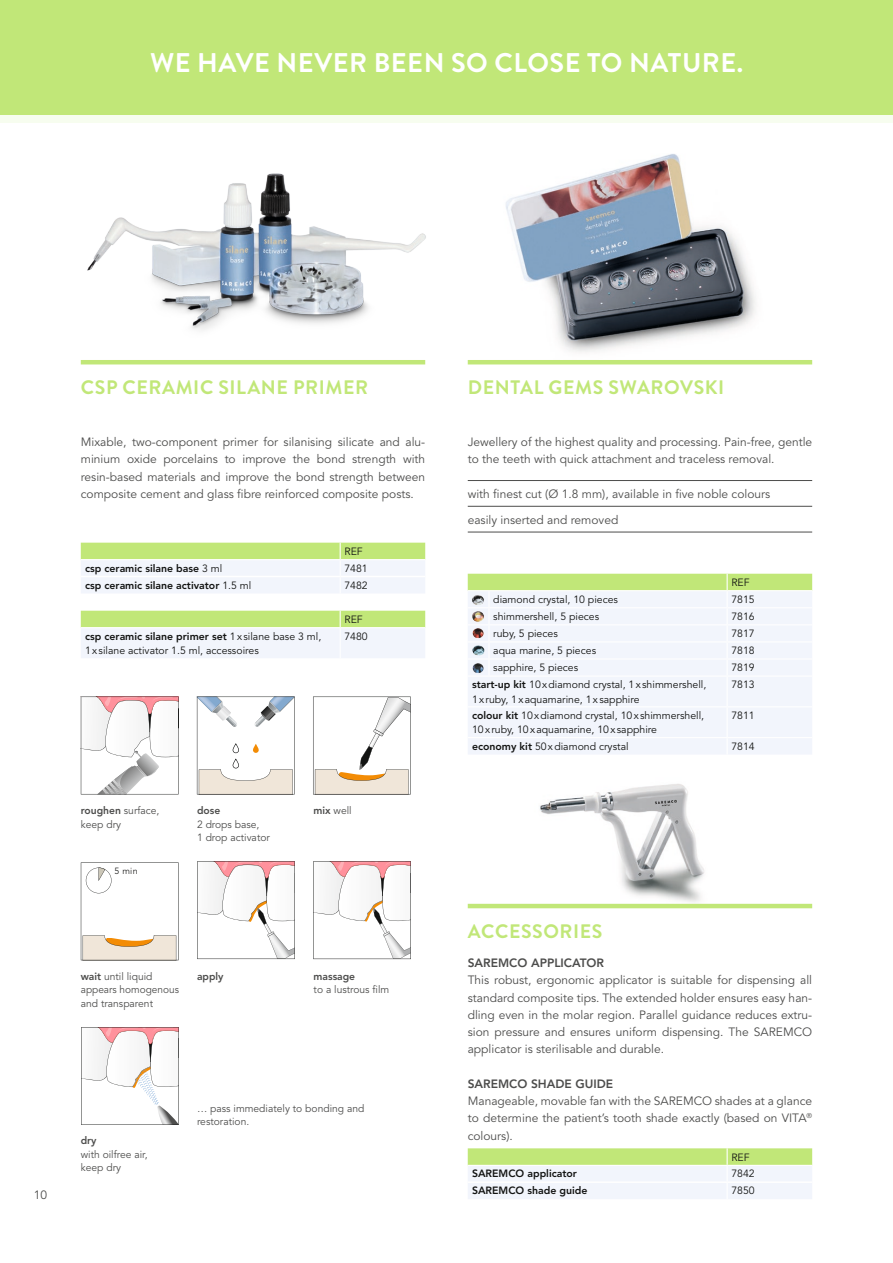
<style>
.page{position:relative;width:893px;height:1263px;background:#fff}
.page>*{position:absolute;margin:0;border:0;box-sizing:border-box;transform-origin:0 0}
.t1{font:700 27px "Brandon Grotesque";letter-spacing:.02em;color:#fff}
.t2{font:700 19.5px "Brandon Grotesque";letter-spacing:.03em;color:#c1e778}
.t3{font:12px/17.2px "Avenir";color:#4d4d4c;text-align:justify}
.t4{font:800 12px "Avenir";color:#4d4d4c}
.t5{font:10.5px/14.2px "Avenir";color:#131413}
.t6{font:10.5px/13.5px "Avenir";color:#4d4d4c}
.t7{font:800 10.5px "Avenir";color:#131413}
.t8{font:800 10.5px "Avenir";color:#4d4d4c}
.t9{font:9px "Avenir";letter-spacing:.03em;color:#242423}
.s1{font-weight:400}
.s2{font-weight:800}
</style>
<div class="page">
<div style="left:0;top:0;width:893px;height:115px;background:#c1e778"></div>
<div style="left:0;top:115px;width:893px;height:7px;background:#f7fdef"></div>
<img style="left:517px;top:784px;width:215px;height:125px">
<img style="left:486px;top:154px;width:299px;height:211px">
<hr style="left:81px;top:360px;width:344px;height:4px;background:#c1e778">
<svg style="left:81px;top:611px;width:344px;height:47px"></svg>
<hr style="left:81px;top:627px;width:259px;height:1px;background:#fff">
<svg style="left:81px;top:543px;width:344px;height:50px"></svg>
<hr style="left:81px;top:559px;width:259px;height:1px;background:#fff">
<hr style="left:468px;top:360px;width:344px;height:4px;background:#c1e778">
<hr style="left:468px;top:480px;width:344px;height:1px;background:#4d4d4c">
<hr style="left:468px;top:506px;width:344px;height:1px;background:#4d4d4c">
<hr style="left:468px;top:532px;width:344px;height:1px;background:#4d4d4c">
<div style="left:468px;top:708px;width:344px;height:46px;background:#f2f5fc"></div>
<hr style="left:727px;top:707px;width:1px;height:30px;background:#fff">
<svg style="left:727px;top:738px;width:1px;height:16px"></svg>
<svg style="left:468px;top:737px;width:21px;height:1px"></svg>
<hr style="left:489px;top:737px;width:238px;height:1px;background:#fff">
<hr style="left:727px;top:737px;width:85px;height:1px;background:#fff">
<svg style="left:468px;top:574px;width:344px;height:132px"></svg>
<img style="left:470px;top:591px;width:16px;height:84px">
<hr style="left:468px;top:904px;width:344px;height:4px;background:#c1e778">
<svg style="left:468px;top:1148px;width:344px;height:51px"></svg>
<hr style="left:468px;top:1165px;width:259px;height:1px;background:#fff">
<svg style="left:81px;top:862px;width:98px;height:98px"></svg>
<svg style="left:81px;top:1027px;width:98px;height:98px"></svg>
<svg style="left:197px;top:861px;width:98px;height:98px"></svg>
<svg style="left:313px;top:861px;width:98px;height:98px"></svg>
<svg style="left:81px;top:697px;width:98px;height:98px"></svg>
<svg style="left:313px;top:697px;width:98px;height:97px"></svg>
<svg style="left:197px;top:697px;width:98px;height:97px"></svg>
<img style="left:87px;top:173px;width:339px;height:157px">
<h1 class="t1" style="left:150px;top:44px;width:594px">WE HAVE NEVER BEEN SO CLOSE TO NATURE.</h1>
<h2 class="t2" style="left:81px;top:374px;width:289px">CSP CERAMIC SILANE PRIMER</h2>
<p class="t3" style="left:81px;top:434px;width:346px">Mixable, two-component primer for silanising silicate and alu&shy;minium oxide porcelains to improve the bond strength with resin-based materials and improve the bond strength between composite cement and glass fibre reinforced composite posts.</p>
<p class="t5" style="left:344px;top:544px;width:20px">REF</p>
<p class="t7" style="left:85px;top:562px;width:139px">csp ceramic silane base <span class="s1">3 ml</span></p>
<p class="t5" style="left:344px;top:561px;width:25px">7481</p>
<p class="t7" style="left:85px;top:579px;width:168px">csp ceramic silane activator <span class="s1">1.5 ml</span></p>
<p class="t5" style="left:344px;top:578px;width:25px">7482</p>
<p class="t5" style="left:344px;top:612px;width:20px">REF</p>
<p class="t5" style="left:85px;top:629px;width:238px"><span class="s2">csp ceramic silane primer set</span> 1x silane base 3 ml,<br>1x silane activator 1.5 ml, accessoires</p>
<p class="t5" style="left:344px;top:629px;width:25px">7480</p>
<p class="t6" style="left:81px;top:804px;width:80px"><span class="s2">roughen</span> surface, keep dry</p>
<p class="t9" style="left:114px;top:866px;width:25px">5 min</p>
<p class="t8" style="left:197px;top:804px;width:25px">dose</p>
<p class="t6" style="left:197px;top:817px;width:74px">2 drops base,<br>1 drop activator</p>
<p class="t6" style="left:314px;top:804px;width:40px"><span class="s2">mix</span> well</p>
<p class="t6" style="left:81px;top:969px;width:100px"><span class="s2">wait</span> until liquid appears homogenous and transparent</p>
<p class="t8" style="left:197px;top:970px;width:28px">apply</p>
<p class="t8" style="left:314px;top:970px;width:43px">massage</p>
<p class="t6" style="left:314px;top:983px;width:77px">to a lustrous film</p>
<p class="t3" style="left:34px;top:1187px;width:15px">10</p>
<p class="t8" style="left:81px;top:1134px;width:17px">dry</p>
<p class="t6" style="left:81px;top:1147px;width:68px">with oilfree air, keep dry</p>
<p class="t6" style="left:197px;top:1101px;width:169px">… pass immediately to bonding and restoration.</p>
<h2 class="t2" style="left:468px;top:374px;width:258px">DENTAL GEMS SWAROVSKI</h2>
<p class="t3" style="left:468px;top:434px;width:346px">Jewellery of the highest quality and processing. Pain-free, gentle to the teeth with quick attachment and traceless removal.</p>
<p class="t3" style="left:468px;top:481px;width:304px;line-height:25.8px">with finest cut (Ø 1.8 mm), available in five noble colours easily inserted and removed</p>
<p class="t5" style="left:731px;top:575px;width:20px">REF</p>
<p class="t5" style="left:493px;top:592px;width:126px">diamond crystal, 10 pieces</p>
<p class="t5" style="left:731px;top:592px;width:25px">7815</p>
<p class="t5" style="left:493px;top:610px;width:107px">shimmershell, 5 pieces</p>
<p class="t5" style="left:731px;top:610px;width:25px">7816</p>
<p class="t5" style="left:493px;top:627px;width:66px">ruby, 5 pieces</p>
<p class="t5" style="left:731px;top:627px;width:25px">7817</p>
<p class="t5" style="left:493px;top:644px;width:104px">aqua marine, 5 pieces</p>
<p class="t5" style="left:731px;top:644px;width:25px">7818</p>
<p class="t5" style="left:493px;top:661px;width:86px">sapphire, 5 pieces</p>
<p class="t5" style="left:731px;top:661px;width:25px">7819</p>
<p class="t5" style="left:472px;top:678px;width:236px"><span class="s2">start-up kit</span> 10xdiamond crystal, 1x shimmershell,<br>1x ruby, 1xaquamarine, 1x sapphire</p>
<p class="t5" style="left:731px;top:678px;width:25px">7813</p>
<p class="t5" style="left:472px;top:709px;width:234px"><span class="s2">colour kit</span> 10xdiamond crystal, 10x shimmershell,<br>10x ruby, 10xaquamarine, 10x sapphire</p>
<p class="t5" style="left:731px;top:709px;width:25px">7811</p>
<p class="t5" style="left:472px;top:739px;width:158px"><span class="s2">economy kit</span> 50xdiamond crystal</p>
<p class="t5" style="left:731px;top:739px;width:25px">7814</p>
<p class="t9" style="left:463px;top:700px;width:25px">5 Min</p>
<h2 class="t2" style="left:468px;top:918px;width:136px">ACCESSORIES</h2>
<p class="t4" style="left:468px;top:956px;width:138px">SAREMCO APPLICATOR</p>
<p class="t3" style="left:468px;top:972px;width:346px">This robust, ergonomic applicator is suitable for dispensing all standard composite tips. The extended holder ensures easy han&shy;dling even in the molar region. Parallel guidance reduces extru&shy;sion pressure and ensures uniform dispensing. The SAREMCO applicator is sterilisable and durable.</p>
<p class="t4" style="left:468px;top:1076px;width:147px">SAREMCO SHADE GUIDE</p>
<p class="t3" style="left:468px;top:1092px;width:346px">Manageable, movable fan with the SAREMCO shades at a glance to determine the patient’s tooth shade exactly (based on VITA<sup>® </sup>colours).</p>
<p class="t5" style="left:731px;top:1150px;width:20px">REF</p>
<p class="t7" style="left:472px;top:1167px;width:107px">SAREMCO applicator</p>
<p class="t5" style="left:731px;top:1167px;width:25px">7842</p>
<p class="t7" style="left:472px;top:1184px;width:117px">SAREMCO shade guide</p>
<p class="t5" style="left:731px;top:1184px;width:25px">7850</p>
</div>
